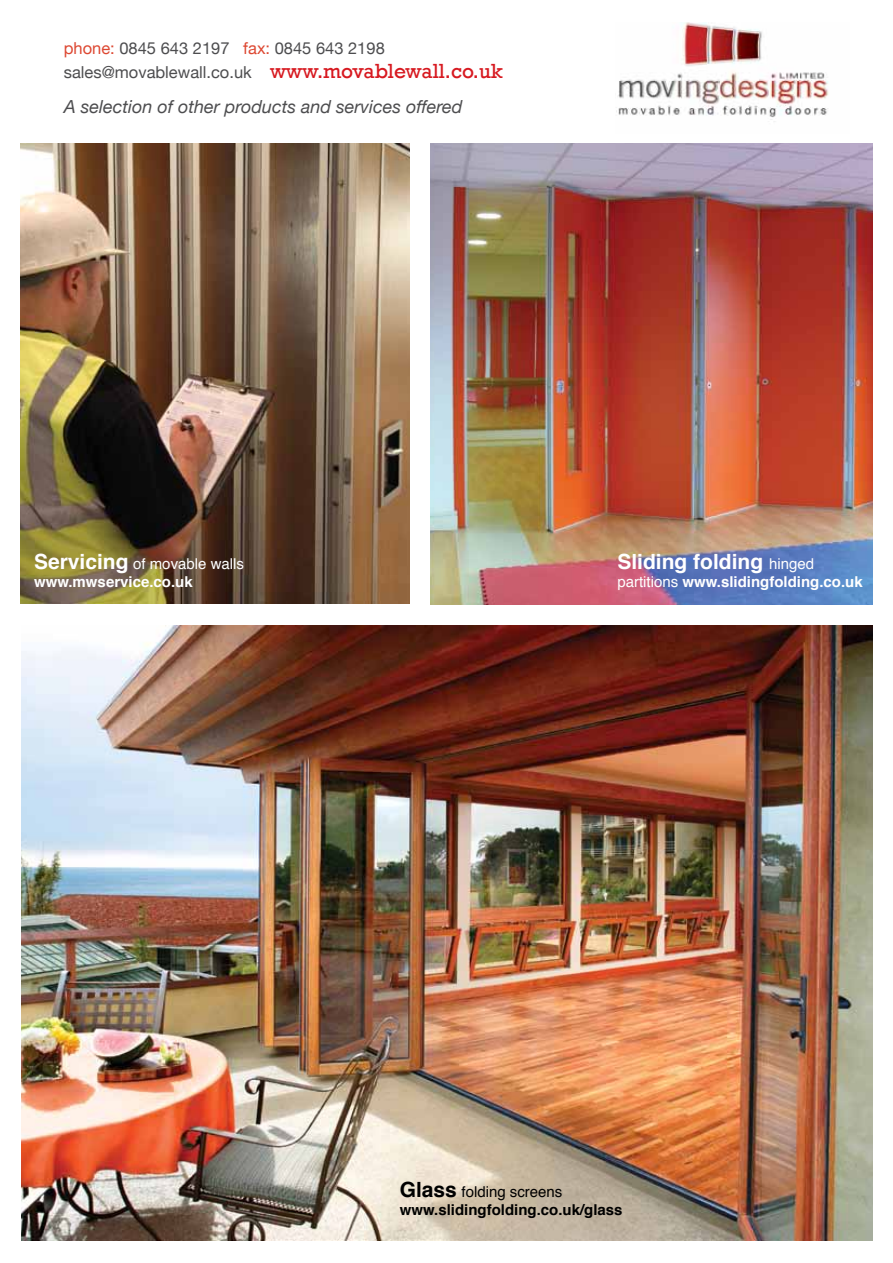
<style>
.page{position:relative;width:893px;height:1263px;background:#fff}
.page>*{position:absolute;margin:0;border:0;box-sizing:border-box;transform-origin:0 0}
.t1{font:700 21px "Helvetica";color:#fff}
.t2{font:italic 18px "Helvetica Neue";color:#4d4d4f}
.t3{font:16.5px/24px "Helvetica Neue";color:#4d4d4f}
.t4{font:700 15px/18px "Helvetica";color:#fff}
.t5{font:700 15px/18px "Helvetica";color:#000}
.s1{color:#dd4832}
.s2{font-family:"Rockwell";font-size:21px;color:#d71920}
.s3{font-size:21px}
.s4{font-weight:400}
.s5{font-weight:400;font-size:15px}
</style>
<div class="page">
<img style="left:21px;top:143px;width:389px;height:461px">
<img style="left:616px;top:22px;width:213px;height:100px">
<img style="left:431px;top:143px;width:441px;height:461px">
<img style="left:21px;top:625px;width:851px;height:615px">
<p class="t3" style="left:64px;top:35px;width:441px"><span class="s1">phone:</span> 0845 643 2197 <span class="s1">fax:</span> 0845 643 2198 sales@movablewall.co.uk <span class="s2">www.movablewall.co.uk</span></p>
<p class="t2" style="left:64px;top:91px;width:400px">A selection of other products and services offered</p>
<p class="t4" style="left:34px;top:554px;width:211px"><span class="s3">Servicing</span> <span class="s4">of movable walls </span>www.mwservice.co.uk</p>
<h1 class="t1" style="left:617px;top:544px;width:198px">Sliding folding <span class="s5">hinged</span></h1>
<p class="t4" style="left:617px;top:572px;width:247px"><span class="s4">partitions</span> www.slidingfolding.co.uk</p>
<p class="t5" style="left:400px;top:1183px;width:224px"><span class="s3">Glass</span> <span class="s4">folding screens </span>www.slidingfolding.co.uk/glass</p>
</div>
